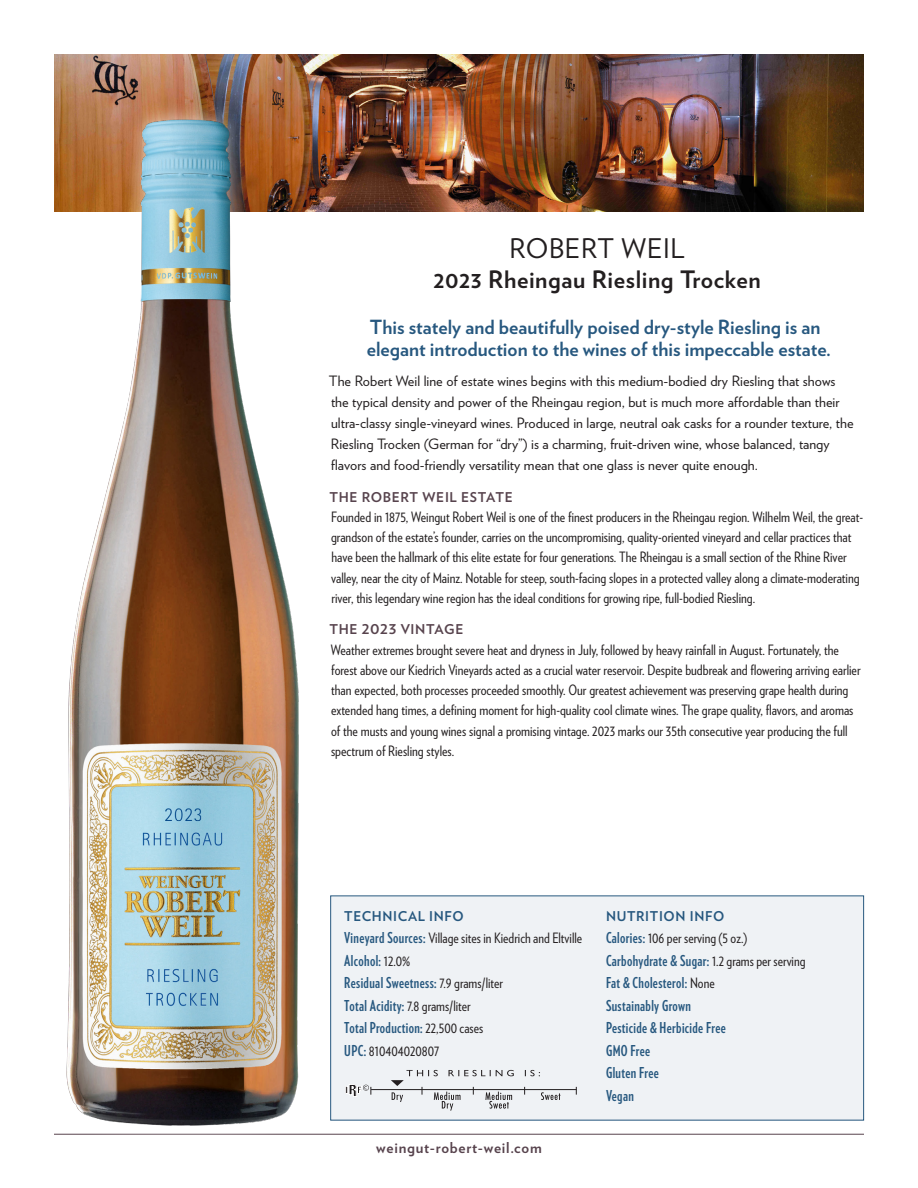
<style>
.page{position:relative;width:918px;height:1188px;background:#fff}
.page>*{position:absolute;margin:0;border:0;box-sizing:border-box;transform-origin:0 0}
.HD_1-V{font:27px "Verlag";letter-spacing:.025em;color:#231f20}
.HD_1A-V{font:700 24px "Verlag";letter-spacing:.025em;color:#231f20}
.Subhead_Description{font:700 19.5px/22.5px "Verlag";color:#27587f}
.Tech_Info_Bullets{font:700 15px "Verlag Compressed";letter-spacing:.025em;color:#27587f}
.t1{font:700 15px "Verlag";letter-spacing:.05em;color:#57434d}
.Text-Verlag_Condensed{font:14.25px/20.2px "Verlag Condensed";color:#231f20}
.Text-Verlag{font:14.25px/21px "Verlag";color:#231f20}
.Tech_Info_Bullets-2{font:14.25px "Verlag Condensed";color:#231f20}
.subhd_1{font:700 13.5px "Verlag";letter-spacing:.05em;color:#57434d}
.Subhead-Tech_Info{font:700 13.5px "Verlag";letter-spacing:.05em;color:#27587f}
.Tech_Info_Bullets-3{font:700 13.5px "Verlag";letter-spacing:.05em;color:#27587f}
.s1{font-family:"Verlag Compressed";font-weight:700;font-size:15px;color:#27587f}
.s2{font-family:"Verlag Condensed";font-weight:400;font-size:14.25px;color:#231f20}
</style>
<div class="page">
<hr style="left:54px;top:1134px;width:810px;height:1px;background:#57434d">
<img style="left:54px;top:54px;width:810px;height:158px">
<div style="left:331px;top:896px;width:533px;height:224px;background:#eff2f5"></div>
<svg style="left:346px;top:1084px;width:26px;height:13px"></svg>
<hr style="left:371px;top:1089px;width:206px;height:1px;background:#231f20">
<svg style="left:391px;top:1070px;width:169px;height:41px"></svg>
<div style="left:46px;top:100px;width:273px;height:1046px;background:#fff;opacity:.75"></div>
<img style="left:62px;top:113px;width:243px;height:1017px">
<p class="HD_1-V" style="left:509px;top:228px;width:177px">ROBERT WEIL</p>
<p class="HD_1A-V" style="left:433px;top:260px;width:329px">2023 Rheingau Riesling Trocken</p>
<p class="Subhead_Description" style="left:367px;top:314px;width:466px">This stately and beautifully poised dry-style Riesling is an elegant introduction to the wines of this impeccable estate.</p>
<p class="Text-Verlag" style="left:329px;top:370px;width:526px">The Robert Weil line of estate wines begins with this medium-bodied dry Riesling that shows the typical density and power of the Rheingau region, but is much more affordable than their ultra-classy single-vineyard wines. Produced in large, neutral oak casks for a rounder texture, the Riesling Trocken (German for “dry”) is a charming, fruit-driven wine, whose balanced, tangy flavors and food-friendly versatility mean that one glass is never quite enough.</p>
<p class="subhd_1" style="left:329px;top:486px;width:185px">THE ROBERT WEIL ESTATE</p>
<p class="Text-Verlag_Condensed" style="left:331px;top:506px;width:534px">Founded in 1875, Weingut Robert Weil is one of the finest producers in the Rheingau region. Wilhelm Weil, the great&shy;grandson of the estate’s founder, carries on the uncompromising, quality-oriented vineyard and cellar practices that have been the hallmark of this elite estate for four generations. The Rheingau is a small section of the Rhine River valley, near the city of Mainz. Notable for steep, south-facing slopes in a protected valley along a climate-moderating river, this legendary wine region has the ideal conditions for growing ripe, full-bodied Riesling.</p>
<p class="subhd_1" style="left:329px;top:619px;width:135px">THE 2023 VINTAGE</p>
<p class="Text-Verlag_Condensed" style="left:331px;top:639px;width:531px">Weather extremes brought severe heat and dryness in July, followed by heavy rainfall in August. Fortunately, the forest above our Kiedrich Vineyards acted as a crucial water reservoir. Despite budbreak and flowering arriving earlier than expected, both processes proceeded smoothly. Our greatest achievement was preserving grape health during extended hang times, a defining moment for high-quality cool climate wines. The grape quality, flavors, and aromas of the musts and young wines signal a promising vintage. 2023 marks our 35th consecutive year producing the full spectrum of Riesling styles.</p>
<p class="Subhead-Tech_Info" style="left:344px;top:905px;width:121px">TECHNICAL INFO</p>
<p class="Tech_Info_Bullets-2" style="left:344px;top:928px;width:239px"><span class="s1">Vineyard Sources:</span> Village sites in Kiedrich and Eltville</p>
<p class="Tech_Info_Bullets" style="left:344px;top:950px;width:67px">Alcohol: <span class="s2">12.0%</span></p>
<p class="Tech_Info_Bullets" style="left:344px;top:972px;width:160px">Residual Sweetness: <span class="s2">7.9 grams/liter</span></p>
<p class="Tech_Info_Bullets-2" style="left:344px;top:995px;width:128px"><span class="s1">Total Acidity:</span> 7.8 grams/liter</p>
<p class="Tech_Info_Bullets" style="left:344px;top:1017px;width:140px">Total Production: <span class="s2">22,500 cases</span></p>
<p class="Tech_Info_Bullets-2" style="left:344px;top:1040px;width:96px"><span class="s1">UPC:</span> 810404020807</p>
<p class="t1" style="left:376px;top:1135px;width:167px">weingut-robert-weil.com</p>
<p class="Tech_Info_Bullets-3" style="left:606px;top:905px;width:120px">NUTRITION INFO</p>
<p class="Tech_Info_Bullets-2" style="left:606px;top:928px;width:143px"><span class="s1">Calories:</span> 106 per serving (5 oz.)</p>
<p class="Tech_Info_Bullets" style="left:606px;top:950px;width:201px">Carbohydrate &amp; Sugar: <span class="s2">1.2 grams per serving</span></p>
<p class="Tech_Info_Bullets" style="left:606px;top:972px;width:110px">Fat &amp; Cholesterol: <span class="s2">None</span></p>
<p class="Tech_Info_Bullets" style="left:606px;top:995px;width:87px">Sustainably Grown</p>
<p class="Tech_Info_Bullets" style="left:606px;top:1017px;width:121px">Pesticide &amp; Herbicide Free</p>
<p class="Tech_Info_Bullets" style="left:606px;top:1040px;width:46px">GMO Free</p>
<p class="Tech_Info_Bullets" style="left:606px;top:1062px;width:54px">Gluten Free</p>
<p class="Tech_Info_Bullets" style="left:606px;top:1085px;width:29px">Vegan</p>
</div>
